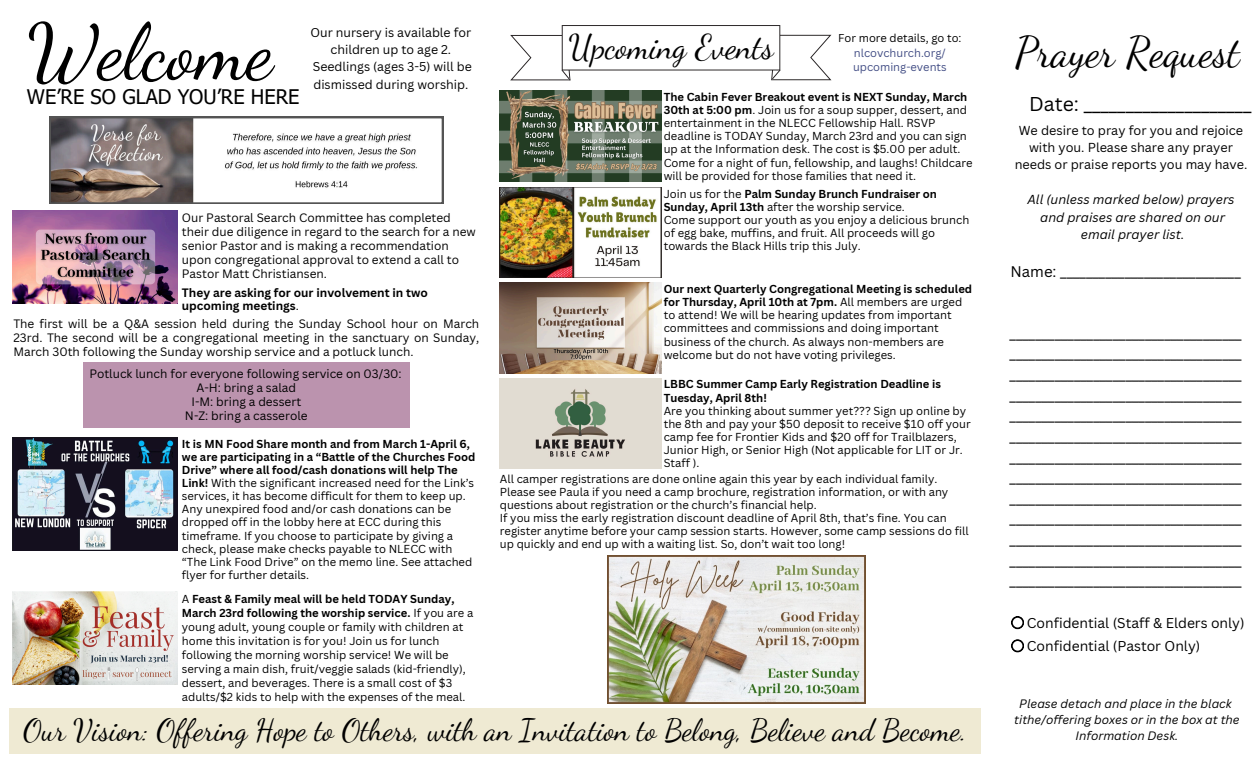
<style>
.page{position:relative;width:1260px;height:765px;background:#fff}
.page>*{position:absolute;margin:0;border:0;box-sizing:border-box;transform-origin:0 0}
.t1{font:78.25px "Dancing Script";color:#000}
.t2{font:42px "Dancing Script";color:#000}
.t3{font:33.5px "Dancing Script";color:#000}
.t4{font:30.12px "Dancing Script";color:#000}
.t5{font:20.12px "Tahoma";color:#000}
.t6{font:19.5px "Canva Sans";color:#000}
.t7{font:15px/20.6px "Canva Sans";color:#000;text-align:justify}
.t8{font:13.88px "Canva Sans";color:#000}
.t9{font:12.62px/17.4px "Canva Sans";color:#000;text-align:center}
.t10{font:italic 12.62px "Canva Sans";color:#000}
.t11{font:12.38px/17.2px "Canva Sans";color:#000;text-align:center}
.t12{font:11.88px/13.9px "Canva Sans";color:#000}
.t13{font:italic 11.88px "Canva Sans";color:#000}
.t14{font:700 11.88px/13.9px "Canva Sans";color:#000}
.t15{font:11.25px/13.1px "Canva Sans";color:#000}
.t16{font:700 11.25px/13.1px "Canva Sans";color:#000}
.t17{font:11.12px/14.9px "Canva Sans";color:#000;text-align:center}
.t18{font:11.12px "Canva Sans";color:#434e85}
.s1{font-weight:400}
.s2{font-weight:700}
.s3{color:#434e85}
</style>
<div class="page">
<svg style="left:1011px;top:616px;width:13px;height:13px"></svg>
<svg style="left:1011px;top:639px;width:13px;height:13px"></svg>
<svg style="left:49px;top:117px;width:395px;height:87px"></svg>
<svg style="left:510px;top:25px;width:321px;height:55px"></svg>
<div style="left:9px;top:708px;width:972px;height:45px;background:#efead3"></div>
<img style="left:13px;top:437px;width:165px;height:114px">
<img style="left:13px;top:592px;width:165px;height:93px">
<img style="left:13px;top:211px;width:165px;height:93px">
<div style="left:83px;top:362px;width:327px;height:65px;background:#bb93ae"></div>
<img style="left:607px;top:555px;width:259px;height:149px">
<img style="left:500px;top:91px;width:161px;height:90px">
<img style="left:500px;top:187px;width:161px;height:91px">
<img style="left:500px;top:283px;width:161px;height:90px">
<img style="left:500px;top:378px;width:161px;height:91px">
<p class="t1" style="left:27px;top:6px;width:247px">Welcome</p>
<p class="t5" style="left:27px;top:84px;width:274px">WE’RE SO GLAD YOU’RE HERE</p>
<p class="t11" style="left:310px;top:23px;width:162px">Our nursery is available for children up to age 2.</p>
<p class="t11" style="left:313px;top:58px;width:161px">Seedlings (ages 3-5) will be</p>
<p class="t11" style="left:313px;top:75px;width:156px">dismissed during worship.</p>
<p class="t12" style="left:182px;top:211px;width:296px">Our Pastoral Search Committee has completed their due diligence in regard to the search for a new senior Pastor and is making a recommendation upon congregational approval to extend a call to Pastor Matt Christiansen.</p>
<p class="t14" style="left:182px;top:285px;width:248px">They are asking for our involvement in two upcoming meetings<span class="s1">.</span></p>
<p class="t12" style="left:13px;top:316px;width:467px;text-align:justify">The first will be a Q&amp;A session held during the Sunday School hour on March 23rd. The second will be a congregational meeting in the sanctuary on Sunday, March 30th following the Sunday worship service and a potluck lunch.</p>
<p class="t12" style="left:89px;top:366px;width:314px">Potluck lunch for everyone following service on 03/30:</p>
<p class="t12" style="left:196px;top:380px;width:101px">A-H: bring a salad</p>
<p class="t12" style="left:191px;top:394px;width:111px">I-M: bring a dessert</p>
<p class="t12" style="left:185px;top:408px;width:124px">N-Z: bring a casserole</p>
<p class="t15" style="left:182px;top:437px;width:295px"><span class="s2">It is MN Food Share month and from March 1-April 6, we are participating in a “Battle of the Churches Food Drive” where all food/cash donations will help The Link!</span> With the significant increased need for the Link’s services, it has become difficult for them to keep up.<br>Any unexpired food and/or cash donations can be dropped off in the lobby here at ECC during this timeframe. If you choose to participate by giving a check, please make checks payable to NLECC with “The Link Food Drive” on the memo line. See attached flyer for further details.</p>
<p class="t15" style="left:182px;top:591px;width:293px;line-height:14px">A <span class="s2">Feast &amp; Family meal will be held TODAY Sunday, March 23rd following the worship service.</span> If you are a young adult, young couple or family with children at home this invitation is for you! Join us for lunch following the morning worship service! We will be serving a main dish, fruit/veggie salads (kid-friendly), dessert, and beverages. There is a small cost of $3 adults/$2 kids to help with the expenses of the meal.</p>
<p class="t3" style="left:568px;top:27px;width:207px">Upcoming Events</p>
<p class="t17" style="left:838px;top:30px;width:125px">For more details, go to: <span class="s3">nlcovchurch.org/</span></p>
<p class="t18" style="left:853px;top:59px;width:95px">upcoming-events</p>
<h2 class="t15" style="left:664px;top:90px;width:310px"><span class="s2">The Cabin Fever Breakout event is NEXT Sunday, March 30th at 5:00 pm</span>. Join us for a soup supper, dessert, and entertainment in the NLECC Fellowship Hall. RSVP deadline is TODAY Sunday, March 23rd and you can sign up at the Information desk. The cost is $5.00 per adult.<br>Come for a night of fun, fellowship, and laughs! Childcare will be provided for those families that need it.</h2>
<p class="t16" style="left:664px;top:187px;width:275px"><span class="s1">Join us for the</span> Palm Sunday Brunch Fundraiser on<br>Sunday, April 13th <span class="s1">after the worship service.</span></p>
<p class="t15" style="left:664px;top:213px;width:307px">Come support our youth as you enjoy a delicious brunch of egg bake, muffins, and fruit. All proceeds will go towards the Black Hills trip this July.</p>
<p class="t15" style="left:664px;top:282px;width:310px"><span class="s2">Our next Quarterly Congregational Meeting is scheduled for Thursday, April 10th at 7pm.</span> All members are urged to attend! We will be hearing updates from important committees and commissions and doing important business of the church. As always non-members are welcome but do not have voting privileges.</p>
<p class="t16" style="left:664px;top:378px;width:279px">LBBC Summer Camp Early Registration Deadline is<br>Tuesday, April 8th!</p>
<p class="t15" style="left:664px;top:404px;width:308px">Are you thinking about summer yet??? Sign up online by the 8th and pay your $50 deposit to receive $10 off your camp fee for Frontier Kids and $20 off for Trailblazers, Junior High, or Senior High (Not applicable for LIT or Jr.<br>Staff ).</p>
<p class="t15" style="left:500px;top:472px;width:439px">All camper registrations are done online again this year by each individual family.</p>
<p class="t15" style="left:500px;top:485px;width:450px">Please see Paula if you need a camp brochure, registration information, or with any questions about registration or the church’s financial help.</p>
<p class="t15" style="left:500px;top:511px;width:470px">If you miss the early registration discount deadline of April 8th, that’s fine. You can register anytime before your camp session starts. However, some camp sessions do fill up quickly and end up with a waiting list. So, don’t wait too long!</p>
<p class="t4" style="left:23px;top:712px;width:945px">Our Vision: Offering Hope to Others, with an Invitation to Belong, Believe and Become.</p>
<p class="t2" style="left:1015px;top:27px;width:226px">Prayer Request</p>
<h3 class="t6" style="left:1029px;top:90px;width:224px">Date: ____________________</h3>
<p class="t9" style="left:1015px;top:121px;width:234px">We desire to pray for you and rejoice with you. Please share any prayer needs or praise reports you may have.</p>
<p class="t10" style="left:1027px;top:191px;width:209px">All (unless marked below) prayers</p>
<p class="t10" style="left:1040px;top:208px;width:186px">and praises are shared on our</p>
<p class="t10" style="left:1081px;top:225px;width:105px">email prayer list.</p>
<h1 class="t7" style="left:1010px;top:261px;width:232px">Name: ____________________________</h1>
<h5 class="t7" style="left:1010px;top:323px;width:234px">____________________________________ ____________________________________ ____________________________________ ____________________________________ ____________________________________ ____________________________________ ____________________________________ ____________________________________ ____________________________________ ____________________________________ ____________________________________ ____________________________________ ____________________________________</h5>
<p class="t8" style="left:1027px;top:613px;width:219px">Confidential (Staff &amp; Elders only)</p>
<p class="t8" style="left:1027px;top:636px;width:175px">Confidential (Pastor Only)</p>
<p class="t13" style="left:1019px;top:695px;width:214px">Please detach and place in the black</p>
<p class="t13" style="left:1014px;top:711px;width:227px">tithe/offering boxes or in the box at the</p>
<p class="t13" style="left:1076px;top:727px;width:104px">Information Desk.</p>
</div>
